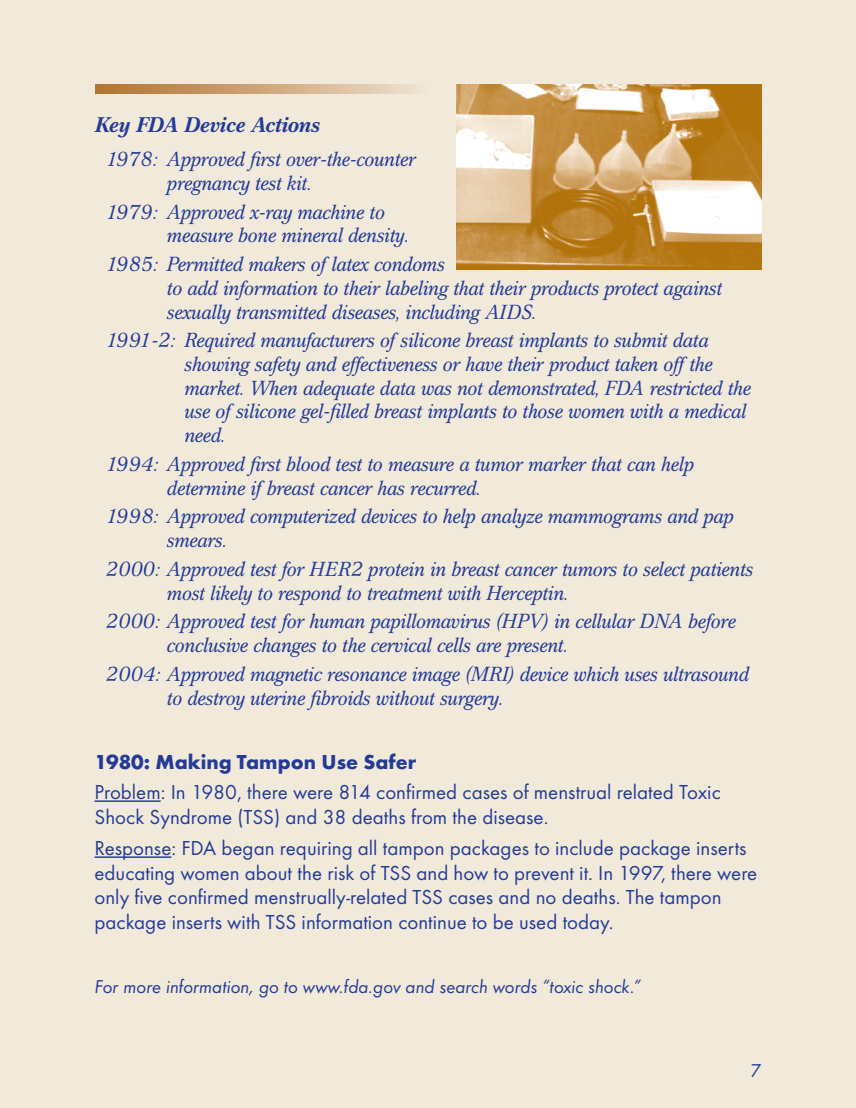
<style>
.page{position:relative;width:856px;height:1108px;background:#f1eadb}
.page>*{position:absolute;margin:0;border:0;box-sizing:border-box;transform-origin:0 0}
.t1{font:21px/24.5px "Futura T";color:#233b96}
.Bold_title{font:700 21px "Futura T";color:#233b96}
.Italic_bold_serif{font:italic 700 21px "Cremona";color:#233b96}
.Italic_Serif_bullet{font:italic 20.12px/23.6px "Cremona";color:#233b96}
.Footnote{font:italic 19.25px "Futura T";color:#233b96}
.t2{font:19.25px "Futura T";color:#233b96}
</style>
<div class="page">
<hr style="left:94px;top:800px;width:67px;height:2px;background:#233b96">
<hr style="left:94px;top:856px;width:77px;height:2px;background:#233b96">
<img style="left:457px;top:84px;width:304px;height:185px">
<svg style="left:95px;top:85px;width:322px;height:9px;background:#cda67a"></svg>
<h2 class="Italic_bold_serif" style="left:94px;top:113px;width:226px">Key FDA Device Actions</h2>
<p class="Italic_Serif_bullet" style="left:166px;top:148px;width:250px;text-indent:-61px">1978: Approved first over-the-counter pregnancy test kit.</p>
<p class="Italic_Serif_bullet" style="left:166px;top:200px;width:243px;text-indent:-61px">1979: Approved x-ray machine to measure bone mineral density.</p>
<p class="Italic_Serif_bullet" style="left:166px;top:253px;width:556px;text-indent:-61px">1985: Permitted makers of latex condoms<br>to add information to their labeling that their products protect against sexually transmitted diseases, including AIDS.</p>
<p class="Italic_Serif_bullet" style="left:184px;top:329px;width:568px;text-indent:-79px">1991-2: Required manufacturers of silicone breast implants to submit data showing safety and effectiveness or have their product taken off the market. When adequate data was not demonstrated, FDA restricted the use of silicone gel-filled breast implants to those women with a medical need.</p>
<p class="Italic_Serif_bullet" style="left:166px;top:452px;width:528px;text-indent:-61px">1994: Approved first blood test to measure a tumor marker that can help determine if breast cancer has recurred.</p>
<p class="Italic_Serif_bullet" style="left:166px;top:505px;width:568px;text-indent:-61px">1998: Approved computerized devices to help analyze mammograms and pap smears.</p>
<p class="Italic_Serif_bullet" style="left:166px;top:557px;width:587px;text-indent:-61px">2000: Approved test for HER2 protein in breast cancer tumors to select patients most likely to respond to treatment with Herceptin.</p>
<p class="Italic_Serif_bullet" style="left:166px;top:610px;width:570px;text-indent:-61px">2000: Approved test for human papillomavirus (HPV) in cellular DNA before conclusive changes to the cervical cells are present.</p>
<p class="Italic_Serif_bullet" style="left:166px;top:662px;width:583px;text-indent:-61px">2004: Approved magnetic resonance image (MRI) device which uses ultrasound to destroy uterine fibroids without surgery.</p>
<h1 class="Bold_title" style="left:94px;top:750px;width:323px">1980: Making Tampon Use Safer</h1>
<p class="t1" style="left:94px;top:780px;width:628px">Problem: In 1980, there were 814 confirmed cases of menstrual related Toxic<br>Shock Syndrome (TSS) and 38 deaths from the disease.</p>
<p class="t1" style="left:94px;top:836px;width:664px">Response: FDA began requiring all tampon packages to include package inserts educating women about the risk of TSS and how to prevent it. In 1997, there were only five confirmed menstrually-related TSS cases and no deaths. The tampon package inserts with TSS information continue to be used today.</p>
<p class="Footnote" style="left:94px;top:976px;width:548px">For more information, go to www.fda.gov and search words “toxic shock.”</p>
<p class="t2" style="left:750px;top:1059px;width:12px">7</p>
</div>
